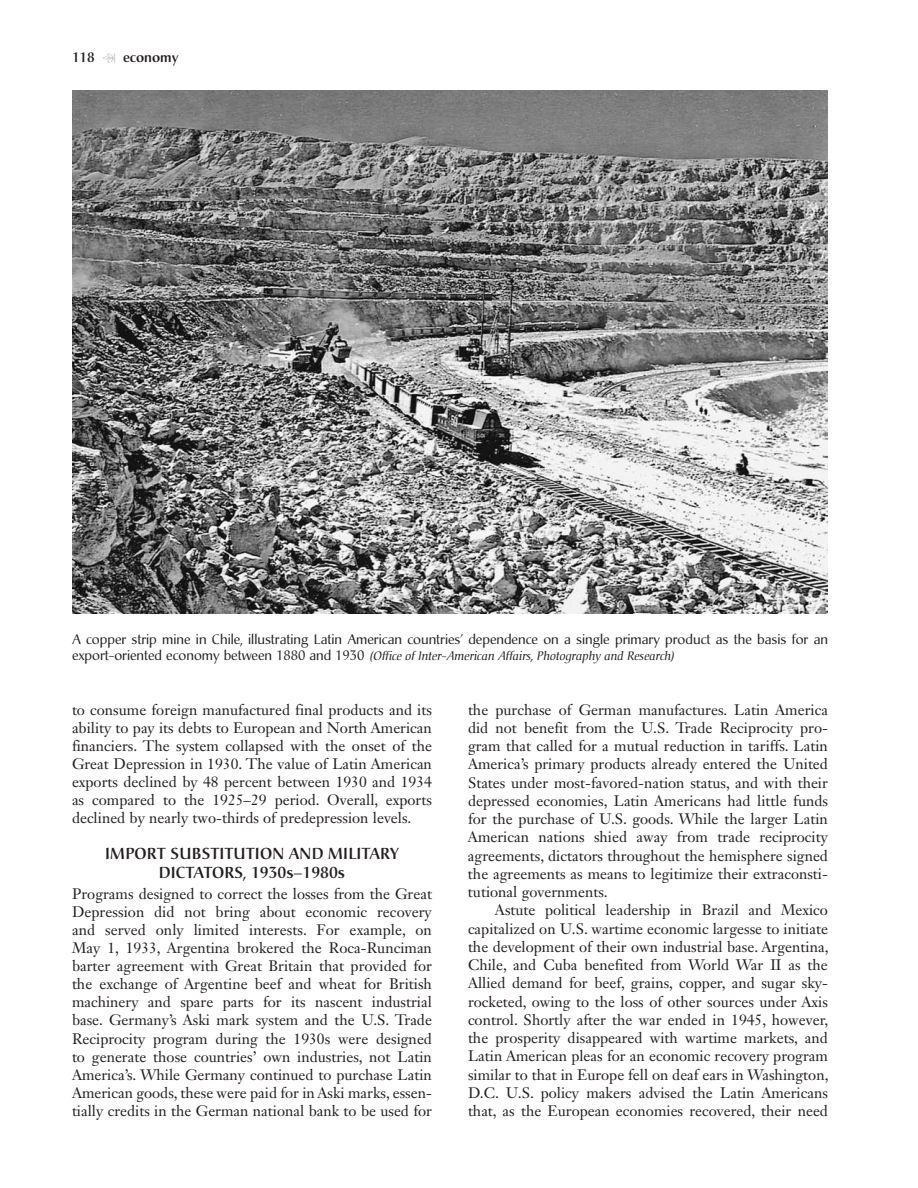
<style>
.page{position:relative;width:918px;height:1188px;background:#fff}
.page>*{position:absolute;margin:0;border:0;box-sizing:border-box;transform-origin:0 0}
.t1{font:500 15.75px/18.1px "Christiana";letter-spacing:.01em;color:#231f20;text-align:center}
.t2{font:15px/18.1px "Janson Text LT Std";color:#231f20;text-align:justify}
.t3{font:13.5px "Christiana";color:#231f20}
.t4{font:500 13.5px "Christiana";color:#231f20}
.t5{font:italic 12px "Christiana";color:#231f20}
.s1{font-family:"Type Embellishments Two Plain";font-weight:400;font-size:15px;color:#bcbec0}
.s2{font-style:normal;font-size:13.5px}
</style>
<div class="page">
<img style="left:72px;top:90px;width:756px;height:524px">
<p class="t4" style="left:72px;top:49px;width:108px">118 <span class="s1">?</span> ECONOMY</p>
<p class="t3" style="left:72px;top:630px;width:758px">A copper strip mine in Chile, illustrating Latin American countries’ dependence on a single primary product as the basis for an</p>
<p class="t5" style="left:72px;top:648px;width:604px"><span class="s2">export-oriented economy between 1880 and 1930</span> (Office of Inter-American Affairs, Photography and Research)</p>
<p class="t2" style="left:72px;top:700px;width:362px">to consume foreign manufactured final products and its ability to pay its debts to European and North American financiers. The system collapsed with the onset of the Great Depression in 1930. The value of Latin American exports declined by 48 percent between 1930 and 1934 as compared to the 1925–29 period. Overall, exports declined by nearly two-thirds of predepression levels.</p>
<p class="t1" style="left:105px;top:845px;width:295px">I MPORT SUBSTITUTION AND MILITARY<br>DICTATORS, 1930S–1980S</p>
<p class="t2" style="left:72px;top:884px;width:362px">Programs designed to correct the losses from the Great Depression did not bring about economic recovery and served only limited interests. For example, on May 1, 1933, Argentina brokered the Roca-Runciman barter agreement with Great Britain that provided for the exchange of Argentine beef and wheat for British machinery and spare parts for its nascent industrial base. Germany’s Aski mark system and the U.S. Trade Reciprocity program during the 1930s were designed to generate those countries’ own industries, not Latin America’s. While Germany continued to purchase Latin American goods, these were paid for in Aski marks, essen&shy;tially credits in the German national bank to be used for</p>
<p class="t2" style="left:468px;top:700px;width:362px">the purchase of German manufactures. Latin America</p>
<p class="t2" style="left:468px;top:718px;width:362px">did not benefit from the U.S. Trade Reciprocity pro-</p>
<p class="t2" style="left:468px;top:737px;width:361px">gram that called for a mutual reduction in tariffs. Latin</p>
<p class="t2" style="left:468px;top:755px;width:361px">America’s primary products already entered the United</p>
<p class="t2" style="left:468px;top:773px;width:361px">States under most-favored-nation status, and with their</p>
<p class="t2" style="left:468px;top:791px;width:362px">depressed economies, Latin Americans had little funds</p>
<p class="t2" style="left:468px;top:810px;width:361px">for the purchase of U.S. goods. While the larger Latin</p>
<p class="t2" style="left:468px;top:828px;width:362px">American nations shied away from trade reciprocity</p>
<p class="t2" style="left:468px;top:846px;width:362px">agreements, dictators throughout the hemisphere signed</p>
<p class="t2" style="left:468px;top:864px;width:362px">the agreements as means to legitimize their extraconsti-</p>
<p class="t2" style="left:468px;top:883px;width:141px">tutional governments.</p>
<p class="t2" style="left:495px;top:901px;width:334px">Astute political leadership in Brazil and Mexico</p>
<p class="t2" style="left:468px;top:919px;width:362px">capitalized on U.S. wartime economic largesse to initiate</p>
<p class="t2" style="left:468px;top:937px;width:362px">the development of their own industrial base. Argentina,</p>
<p class="t2" style="left:468px;top:956px;width:361px">Chile, and Cuba benefited from World War II as the</p>
<p class="t2" style="left:468px;top:974px;width:361px">Allied demand for beef, grains, copper, and sugar sky-</p>
<p class="t2" style="left:468px;top:992px;width:361px">rocketed, owing to the loss of other sources under Axis</p>
<p class="t2" style="left:468px;top:1010px;width:362px">control. Shortly after the war ended in 1945, however,</p>
<p class="t2" style="left:468px;top:1029px;width:361px">the prosperity disappeared with wartime markets, and</p>
<p class="t2" style="left:468px;top:1047px;width:362px">Latin American pleas for an economic recovery program</p>
<p class="t2" style="left:468px;top:1065px;width:362px">similar to that in Europe fell on deaf ears in Washington,</p>
<p class="t2" style="left:468px;top:1083px;width:361px">D.C. U.S. policy makers advised the Latin Americans</p>
<p class="t2" style="left:468px;top:1102px;width:362px">that, as the European economies recovered, their need</p>
</div>
